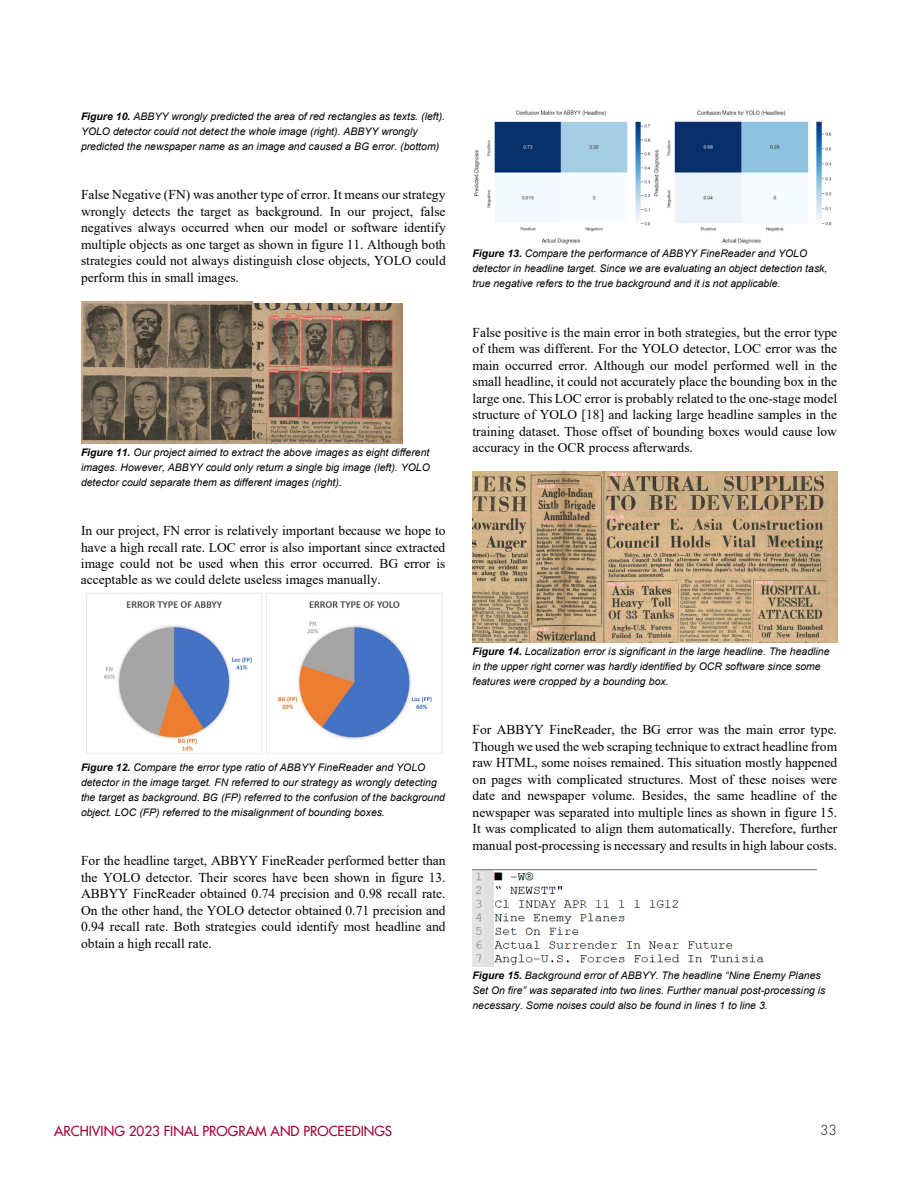
<style>
.page{position:relative;width:918px;height:1188px;background:#fff}
.page>*{position:absolute;margin:0;border:0;box-sizing:border-box;transform-origin:0 0}
.t1{font:13.5px/16.5px "Times New Roman";color:#000;text-align:justify}
.t2{font:500 13.5px "Futura Std";color:#a60033}
.t3{font:300 13.5px "Futura Std";color:#000}
.t4{font:italic 10.5px/15px "Arial";color:#000}
.s1{font-weight:700}
</style>
<div class="page">
<img style="left:81px;top:302px;width:322px;height:142px">
<img style="left:86px;top:593px;width:357px;height:161px">
<img style="left:474px;top:110px;width:358px;height:134px">
<img style="left:472px;top:472px;width:366px;height:171px">
<img style="left:472px;top:869px;width:345px;height:98px">
<p class="t4" style="left:81px;top:109px;width:366px"><span class="s1">Figure 10.</span> ABBYY wrongly predicted the area of red rectangles as texts. (left).<br>YOLO detector could not detect the whole image (right). ABBYY wrongly predicted the newspaper name as an image and caused a BG error. (bottom)</p>
<p class="t1" style="left:81px;top:186px;width:366px">False Negative (FN) was another type of error. It means our strategy wrongly detects the target as background. In our project, false negatives always occurred when our model or software identify multiple objects as one target as shown in figure 11. Although both strategies could not always distinguish close objects, YOLO could perform this in small images.</p>
<p class="t4" style="left:81px;top:445px;width:350px;text-align:justify"><span class="s1">Figure 11.</span> Our project aimed to extract the above images as eight different images. However, ABBYY could only return a single big image (left). YOLO detector could separate them as different images (right).</p>
<p class="t1" style="left:81px;top:522px;width:366px">In our project, FN error is relatively important because we hope to have a high recall rate. LOC error is also important since extracted image could not be used when this error occurred. BG error is acceptable as we could delete useless images manually.</p>
<p class="t4" style="left:81px;top:760px;width:366px"><span class="s1">Figure 12.</span> Compare the error type ratio of ABBYY FineReader and YOLO detector in the image target. FN referred to our strategy as wrongly detecting the target as background. BG (FP) referred to the confusion of the background object. LOC (FP) referred to the misalignment of bounding boxes.</p>
<p class="t1" style="left:81px;top:852px;width:366px">For the headline target, ABBYY FineReader performed better than the YOLO detector. Their scores have been shown in figure 13.<br>ABBYY FineReader obtained 0.74 precision and 0.98 recall rate.<br>On the other hand, the YOLO detector obtained 0.71 precision and 0.94 recall rate. Both strategies could identify most headline and obtain a high recall rate.</p>
<p class="t4" style="left:472px;top:246px;width:356px"><span class="s1">Figure 13.</span> Compare the performance of ABBYY FineReader and YOLO detector in headline target. Since we are evaluating an object detection task, true negative refers to the true background and it is not applicable.</p>
<p class="t1" style="left:472px;top:323px;width:366px">False positive is the main error in both strategies, but the error type of them was different. For the YOLO detector, LOC error was the main occurred error. Although our model performed well in the small headline, it could not accurately place the bounding box in the large one. This LOC error is probably related to the one-stage model structure of YOLO [18] and lacking large headline samples in the training dataset. Those offset of bounding boxes would cause low accuracy in the OCR process afterwards.</p>
<p class="t4" style="left:472px;top:644px;width:359px"><span class="s1">Figure 14.</span> Localization error is significant in the large headline. The headline in the upper right corner was hardly identified by OCR software since some features were cropped by a bounding box.</p>
<p class="t1" style="left:472px;top:721px;width:366px">For ABBYY FineReader, the BG error was the main error type.<br>Though we used the web scraping technique to extract headline from raw HTML, some noises remained. This situation mostly happened on pages with complicated structures. Most of these noises were date and newspaper volume. Besides, the same headline of the newspaper was separated into multiple lines as shown in figure 15.<br>It was complicated to align them automatically. Therefore, further manual post-processing is necessary and results in high labour costs.</p>
<p class="t4" style="left:472px;top:968px;width:354px"><span class="s1">Figure 15.</span> Background error of ABBYY. The headline “Nine Enemy Planes<br>Set On fire” was separated into two lines. Further manual post-processing is necessary. Some noises could also be found in lines 1 to line 3.</p>
<p class="t2" style="left:54px;top:1122px;width:340px">ARCHIVING 2023 FINAL PROGRAM AND PROCEEDINGS</p>
<p class="t3" style="left:820px;top:1122px;width:18px">33</p>
</div>
